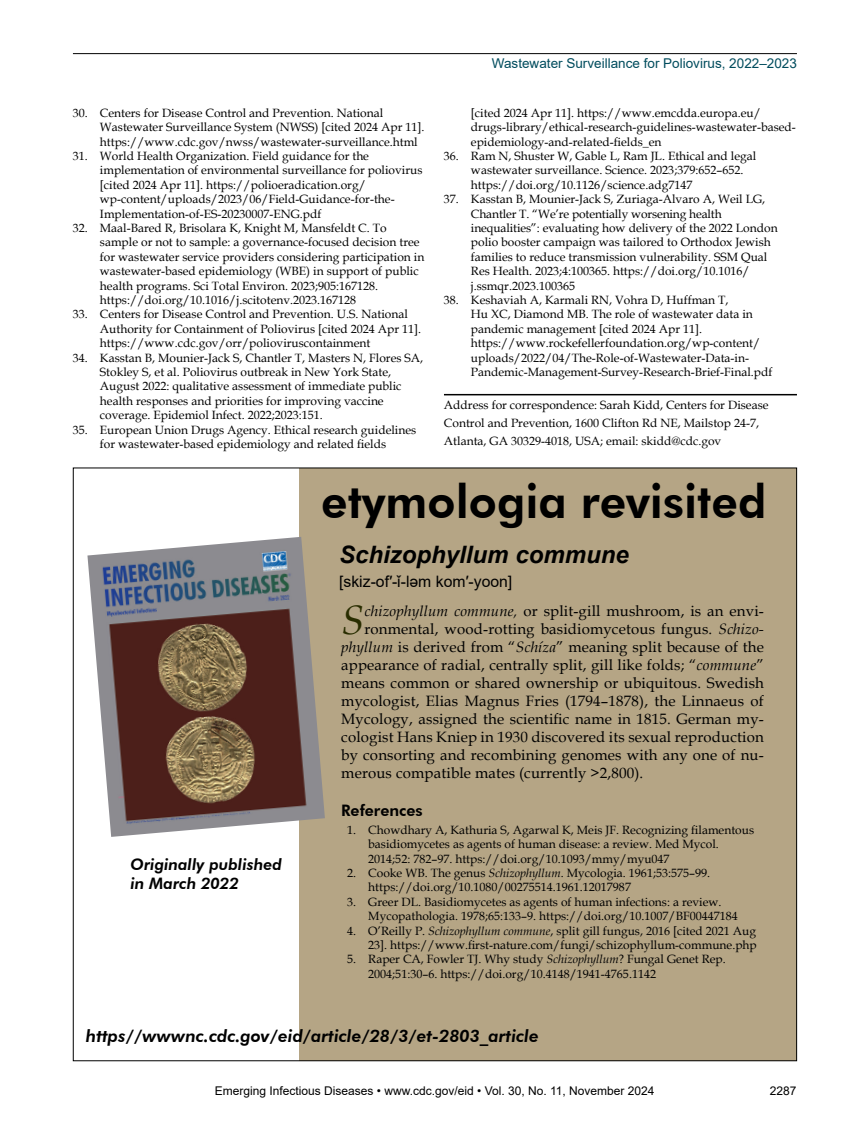
<style>
.page{position:relative;width:851px;height:1134px;background:#fff}
.page>*{position:absolute;margin:0;border:0;box-sizing:border-box;transform-origin:0 0}
.t1{font:800 46.2px "Futura BT";color:#000}
.t2{font:italic 41.1px "Book Antiqua";color:#292d00}
.t3{font:italic 700 24px "Arial";color:#000}
.t4{font:italic 800 17.1px "Futura BT";color:#000}
.t5{font:italic 800 15.75px/19px "Futura BT";color:#000}
.t6{font:15.75px "Arial";color:#000}
.t7{font:800 15.75px "Futura BT";color:#000}
.t8{font:15px "Book Antiqua";letter-spacing:.01em;color:#000}
.t9{font:13.5px "Arial";color:#004c5d}
.t10{font:12px/14.4px "Book Antiqua";color:#000}
.t11{font:12px "Arial";color:#000}
.s1{font-style:italic}
</style>
<div class="page">
<hr style="left:73px;top:53px;width:723px;height:1px;background:#000">
<hr style="left:444px;top:394px;width:353px;height:1px;background:#000">
<div style="left:299px;top:468px;width:497px;height:592px;background:#b5a585"></div>
<img style="left:87px;top:537px;width:238px;height:300px">
<p class="t10" style="left:100px;top:105px;width:326px;text-indent:-27px">30. Centers for Disease Control and Prevention. National<br>Wastewater Surveillance System (NWSS) [cited 2024 Apr 11]. https://www.cdc.gov/nwss/wastewater-surveillance.html</p>
<p class="t10" style="left:100px;top:148px;width:324px;text-indent:-27px">31. World Health Organization. Field guidance for the implementation of environmental surveillance for poliovirus [cited 2024 Apr 11]. https://polioeradication.org/ wp-content/uploads/2023/06/Field-Guidance-for-the-Implementation-of-ES-20230007-ENG.pdf</p>
<p class="t10" style="left:100px;top:220px;width:326px;text-indent:-27px">32. Maal-Bared R, Brisolara K, Knight M, Mansfeldt C. To sample or not to sample: a governance-focused decision tree for wastewater service providers considering participation in wastewater-based epidemiology (WBE) in support of public health programs. Sci Total Environ. 2023;905:167128. https://doi.org/10.1016/j.scitotenv.2023.167128</p>
<p class="t10" style="left:100px;top:307px;width:323px;text-indent:-27px">33. Centers for Disease Control and Prevention. U.S. National<br>Authority for Containment of Poliovirus [cited 2024 Apr 11]. https://www.cdc.gov/orr/polioviruscontainment</p>
<p class="t10" style="left:100px;top:350px;width:325px;text-indent:-27px">34. Kasstan B, Mounier-Jack S, Chantler T, Masters N, Flores SA, Stokley S, et al. Poliovirus outbreak in New York State, August 2022: qualitative assessment of immediate public health responses and priorities for improving vaccine coverage. Epidemiol Infect. 2022;2023:151.</p>
<p class="t10" style="left:73px;top:422px;width:345px;text-align:center">35. European Union Drugs Agency. Ethical research guidelines for wastewater-based epidemiology and related fields</p>
<p class="t9" style="left:492px;top:54px;width:306px">Wastewater Surveillance for Poliovirus, 2022–2023</p>
<p class="t10" style="left:471px;top:105px;width:326px">[cited 2024 Apr 11]. https://www.emcdda.europa.eu/ drugs-library/ethical-research-guidelines-wastewater-based&shy;epidemiology-and-related-fields_en</p>
<p class="t10" style="left:471px;top:148px;width:287px;text-indent:-27px">36. Ram N, Shuster W, Gable L, Ram JL. Ethical and legal wastewater surveillance. Science. 2023;379:652–652. https://doi.org/10.1126/science.adg7147</p>
<p class="t10" style="left:471px;top:192px;width:308px;text-indent:-27px">37. Kasstan B, Mounier-Jack S, Zuriaga-Alvaro A, Weil LG, Chantler T. “We’re potentially worsening health inequalities”: evaluating how delivery of the 2022 London polio booster campaign was tailored to Orthodox Jewish families to reduce transmission vulnerability. SSM Qual Res Health. 2023;4:100365. https://doi.org/10.1016/ j.ssmqr.2023.100365</p>
<p class="t10" style="left:471px;top:292px;width:303px;text-indent:-27px">38. Keshaviah A, Karmali RN, Vohra D, Huffman T,<br>Hu XC, Diamond MB. The role of wastewater data in pandemic management [cited 2024 Apr 11]. https://www.rockefellerfoundation.org/wp-content/ uploads/2022/04/The-Role-of-Wastewater-Data-in-Pandemic-Management-Survey-Research-Brief-Final.pdf</p>
<p class="t10" style="left:444px;top:396px;width:326px;line-height:18px">Address for correspondence: Sarah Kidd, Centers for Disease<br>Control and Prevention, 1600 Clifton Rd NE, Mailstop 24-7,<br>Atlanta, GA 30329-4018, USA; email: skidd@cdc.gov</p>
<h3 class="t5" style="left:130px;top:855px;width:153px">Originally published in March 2022</h3>
<h1 class="t1" style="left:321px;top:474px;width:447px">etymologia revisited</h1>
<h3 class="t3" style="left:339px;top:538px;width:291px">Schizophyllum commune</h3>
<h3 class="t6" style="left:339px;top:570px;width:175px">[skiz-of′-ǐ-ləm kom′-yoon]</h3>
<h2 class="t2" style="left:341px;top:591px;width:24px">S</h2>
<p class="t8" style="left:364px;top:601px;width:401px"><span class="s1">chizophyllum commune,</span> or split-gill mushroom, is an envi-</p>
<p class="t8" style="left:364px;top:619px;width:401px">ronmental, wood-rotting basidiomycetous fungus. <span class="s1">Schizo-</span></p>
<p class="t8" style="left:341px;top:637px;width:424px"><span class="s1">phyllum</span> is derived from “<span class="s1">Schíza</span>” meaning split because of the</p>
<p class="t8" style="left:341px;top:655px;width:424px">appearance of radial, centrally split, gill like folds; “<span class="s1">commune</span>”</p>
<p class="t8" style="left:341px;top:673px;width:424px">means common or shared ownership or ubiquitous. Swedish</p>
<p class="t8" style="left:341px;top:691px;width:424px">mycologist, Elias Magnus Fries (1794–1878), the Linnaeus of</p>
<p class="t8" style="left:341px;top:709px;width:424px">Mycology, assigned the scientific name in 1815. German my-</p>
<p class="t8" style="left:341px;top:727px;width:424px">cologist Hans Kniep in 1930 discovered its sexual reproduction</p>
<p class="t8" style="left:341px;top:745px;width:424px">by consorting and recombining genomes with any one of nu-</p>
<p class="t8" style="left:341px;top:763px;width:303px">merous compatible mates (currently &gt;2,800).</p>
<h3 class="t7" style="left:341px;top:801px;width:83px">References</h3>
<p class="t10" style="left:368px;top:822px;width:387px;text-indent:-21px">1. Chowdhary A, Kathuria S, Agarwal K, Meis JF. Recognizing filamentous basidiomycetes as agents of human disease: a review. Med Mycol.<br>2014;52: 782–97. https://doi.org/10.1093/mmy/myu047</p>
<p class="t10" style="left:368px;top:865px;width:343px;text-indent:-21px">2. Cooke WB. The genus <span class="s1">Schizophyllum</span>. Mycologia. 1961;53:575–99. https://doi.org/10.1080/00275514.1961.12017987</p>
<p class="t10" style="left:368px;top:894px;width:371px;text-indent:-21px">3. Greer DL. Basidiomycetes as agents of human infections: a review.<br>Mycopathologia. 1978;65:133–9. https://doi.org/10.1007/BF00447184</p>
<p class="t10" style="left:347px;top:923px;width:411px;text-align:right">4. O’Reilly P. <span class="s1">Schizophyllum commune</span>, split gill fungus, 2016 [cited 2021 Aug<br>23]. https://www.first-nature.com/fungi/schizophyllum-commune.php</p>
<p class="t10" style="left:368px;top:952px;width:359px;text-indent:-21px">5. Raper CA, Fowler TJ. Why study <span class="s1">Schizophyllum</span>? Fungal Genet Rep.<br>2004;51:30–6. https://doi.org/10.4148/1941-4765.1142</p>
<h3 class="t4" style="left:86px;top:1026px;width:454px">https//wwwnc.cdc.gov/eid/article/28/3/et-2803_article</h3>
<p class="t11" style="left:215px;top:1083px;width:441px">Emerging Infectious Diseases • www.cdc.gov/eid • Vol. 30, No. 11, November 2024</p>
<p class="t11" style="left:769px;top:1083px;width:28px">2287</p>
</div>
